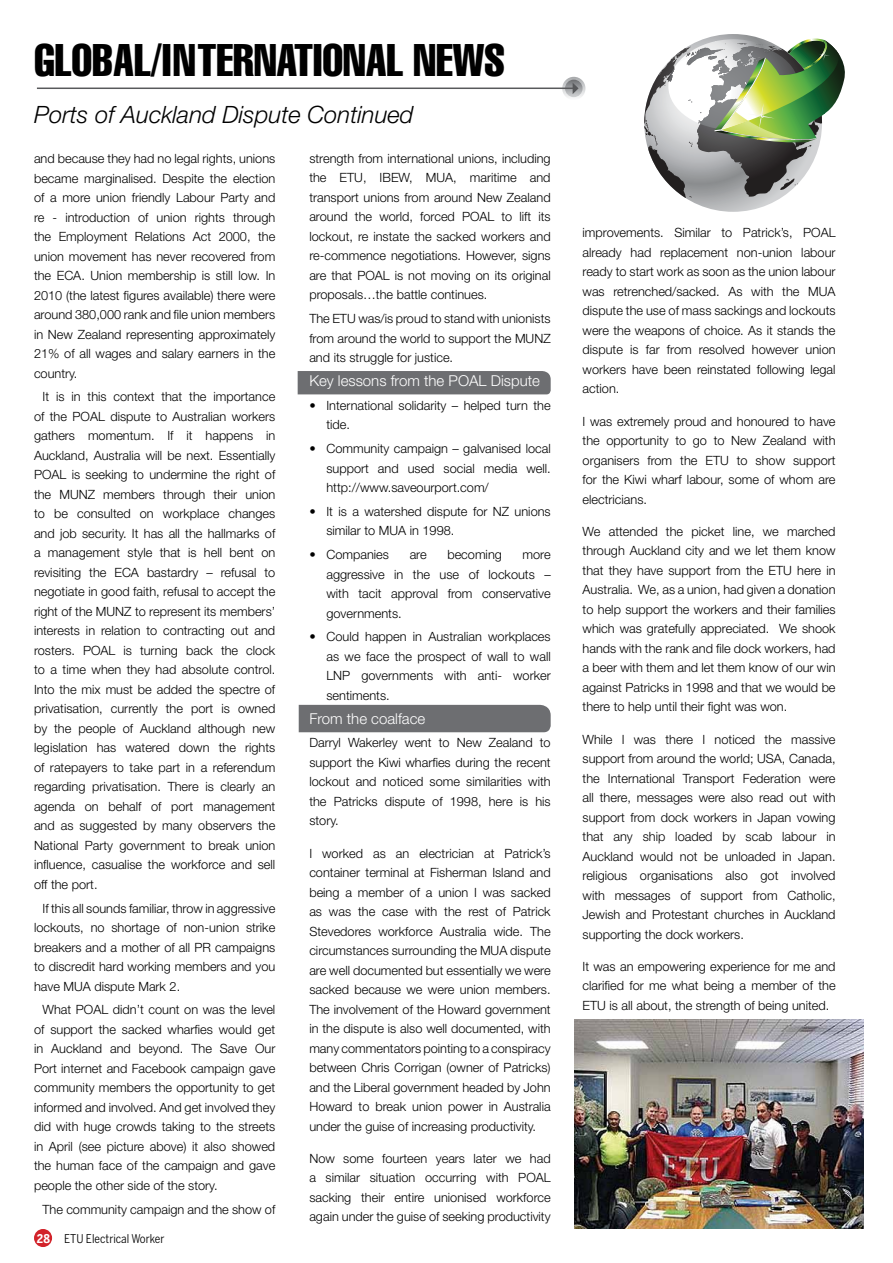
<style>
.page{position:relative;width:893px;height:1263px;background:#fff}
.page>*{position:absolute;margin:0;border:0;box-sizing:border-box;transform-origin:0 0}
.t1{font:extra-condensed 44.85px "Helvetica";color:#000}
.t2{font:italic 300 23.85px "Helvetica Neue";color:#000}
.t3{font:300 15px "Helvetica Neue";color:#fff}
.t4{font:300 12.75px/19.5px "Helvetica Neue";color:#000;text-align:justify}
.t5{font:12px "Benton Sans Cond";color:#000}
.s1{font-weight:700;color:#fff}
</style>
<div class="page">
<svg style="left:562px;top:77px;width:23px;height:23px"></svg>
<svg style="left:565px;top:80px;width:18px;height:17px"></svg>
<svg style="left:573px;top:83px;width:6px;height:11px"></svg>
<hr style="left:37px;top:88px;width:537px;height:1px;background:#58595b">
<svg style="left:644px;top:34px;width:178px;height:178px;background:#878789"></svg>
<svg style="left:668px;top:38px;width:177px;height:106px"></svg>
<div style="left:299px;top:705px;width:252px;height:27px;background:#6d6e71"></div>
<div style="left:298px;top:371px;width:253px;height:23px;background:#6d6e71"></div>
<img style="left:574px;top:1019px;width:289px;height:210px">
<div style="left:34px;top:1229px;width:18px;height:18px;background:#d2232a;border-radius:50%"></div>
<h1 class="t1" style="left:34px;top:32px;width:473px">GLOBAL/INTERNATIONAL NEWS</h1>
<h2 class="t2" style="left:34px;top:100px;width:381px">Ports of Auckland Dispute Continued</h2>
<p class="t4" style="left:34px;top:149px;width:243px">and because they had no legal rights, unions became marginalised. Despite the election of a more union friendly Labour Party and re - introduction of union rights through the Employment Relations Act 2000, the union movement has never recovered from the ECA. Union membership is still low. In 2010 (the latest figures available) there were around 380,000 rank and file union members in New Zealand representing approximately 21% of all wages and salary earners in the country.</p>
<p class="t4" style="left:34px;top:387px;width:243px;text-indent:9px">It is in this context that the importance of the POAL dispute to Australian workers gathers momentum. If it happens in Auckland, Australia will be next. Essentially POAL is seeking to undermine the right of the MUNZ members through their union to be consulted on workplace changes and job security. It has all the hallmarks of a management style that is hell bent on revisiting the ECA bastardry – refusal to negotiate in good faith, refusal to accept the right of the MUNZ to represent its members’ interests in relation to contracting out and rosters. POAL is turning back the clock to a time when they had absolute control.<br>Into the mix must be added the spectre of privatisation, currently the port is owned by the people of Auckland although new legislation has watered down the rights of ratepayers to take part in a referendum regarding privatisation. There is clearly an agenda on behalf of port management and as suggested by many observers the National Party government to break union influence, casualise the workforce and sell off the port.</p>
<p class="t4" style="left:34px;top:898px;width:243px;text-indent:9px">If this all sounds familiar, throw in aggressive lockouts, no shortage of non-union strike breakers and a mother of all PR campaigns to discredit hard working members and you have MUA dispute Mark 2.</p>
<p class="t4" style="left:34px;top:1000px;width:243px;text-indent:9px">What POAL didn’t count on was the level of support the sacked wharfies would get in Auckland and beyond. The Save Our Port internet and Facebook campaign gave community members the opportunity to get informed and involved. And get involved they did with huge crowds taking to the streets in April (see picture above) it also showed the human face of the campaign and gave people the other side of the story.</p>
<p class="t4" style="left:43px;top:1199px;width:234px">The community campaign and the show of</p>
<p class="t5" style="left:37px;top:1231px;width:129px"><span class="s1">28</span> ETU Electrical Worker</p>
<p class="t4" style="left:309px;top:148px;width:243px">strength from international unions, including the ETU, IBEW, MUA, maritime and transport unions from around New Zealand around the world, forced POAL to lift its lockout, re instate the sacked workers and re-commence negotiations. However, signs are that POAL is not moving on its original proposals…the battle continues.</p>
<p class="t4" style="left:309px;top:309px;width:243px">The ETU was/is proud to stand with unionists from around the world to support the MUNZ and its struggle for justice.</p>
<p class="t3" style="left:309px;top:372px;width:232px">Key lessons from the POAL Dispute</p>
<p class="t4" style="left:326px;top:395px;width:226px;text-indent:-17px">• International solidarity – helped turn the tide.</p>
<p class="t4" style="left:326px;top:439px;width:226px;text-indent:-17px">• Community campaign – galvanised local support and used social media well. http://www.saveourport.com/</p>
<p class="t4" style="left:326px;top:501px;width:226px;text-indent:-17px">• It is a watershed dispute for NZ unions similar to MUA in 1998.</p>
<p class="t4" style="left:309px;top:545px;width:81px">• Companies</p>
<p class="t4" style="left:410px;top:545px;width:19px">are</p>
<p class="t4" style="left:447px;top:545px;width:56px">becoming</p>
<p class="t4" style="left:326px;top:545px;width:226px;text-indent:196px">more aggressive in the use of lockouts – with tacit approval from conservative governments.</p>
<p class="t4" style="left:326px;top:627px;width:226px;text-indent:-17px">• Could happen in Australian workplaces as we face the prospect of wall to wall LNP governments with anti- worker sentiments.</p>
<p class="t3" style="left:309px;top:709px;width:117px">From the coalface</p>
<p class="t4" style="left:309px;top:733px;width:243px">Darryl Wakerley went to New Zealand to support the Kiwi wharfies during the recent lockout and noticed some similarities with the Patricks dispute of 1998, here is his story.</p>
<p class="t4" style="left:309px;top:843px;width:243px">I worked as an electrician at Patrick’s container terminal at Fisherman Island and being a member of a union I was sacked as was the case with the rest of Patrick Stevedores workforce Australia wide. The circumstances surrounding the MUA dispute are well documented but essentially we were sacked because we were union members.<br>The involvement of the Howard government in the dispute is also well documented, with many commentators pointing to a conspiracy between Chris Corrigan (owner of Patricks) and the Liberal government headed by John Howard to break union power in Australia under the guise of increasing productivity.</p>
<p class="t4" style="left:309px;top:1148px;width:243px">Now some fourteen years later we had a similar situation occurring with POAL sacking their entire unionised workforce again under the guise of seeking productivity</p>
<p class="t4" style="left:583px;top:223px;width:255px">improvements. Similar to Patrick’s, POAL already had replacement non-union labour ready to start work as soon as the union labour was retrenched/sacked. As with the MUA dispute the use of mass sackings and lockouts were the weapons of choice. As it stands the dispute is far from resolved however union workers have been reinstated following legal action.</p>
<p class="t4" style="left:583px;top:411px;width:255px">I was extremely proud and honoured to have the opportunity to go to New Zealand with organisers from the ETU to show support for the Kiwi wharf labour, some of whom are electricians.</p>
<p class="t4" style="left:583px;top:521px;width:255px">We attended the picket line, we marched through Auckland city and we let them know that they have support from the ETU here in Australia. We, as a union, had given a donation to help support the workers and their families which was gratefully appreciated. We shook hands with the rank and file dock workers, had a beer with them and let them know of our win against Patricks in 1998 and that we would be there to help until their fight was won.</p>
<p class="t4" style="left:583px;top:729px;width:255px">While I was there I noticed the massive support from around the world; USA, Canada, the International Transport Federation were all there, messages were also read out with support from dock workers in Japan vowing that any ship loaded by scab labour in Auckland would not be unloaded in Japan. religious organisations also got involved with messages of support from Catholic, Jewish and Protestant churches in Auckland supporting the dock workers.</p>
<p class="t4" style="left:583px;top:956px;width:255px">It was an empowering experience for me and clarified for me what being a member of the ETU is all about, the strength of being united.</p>
</div>
